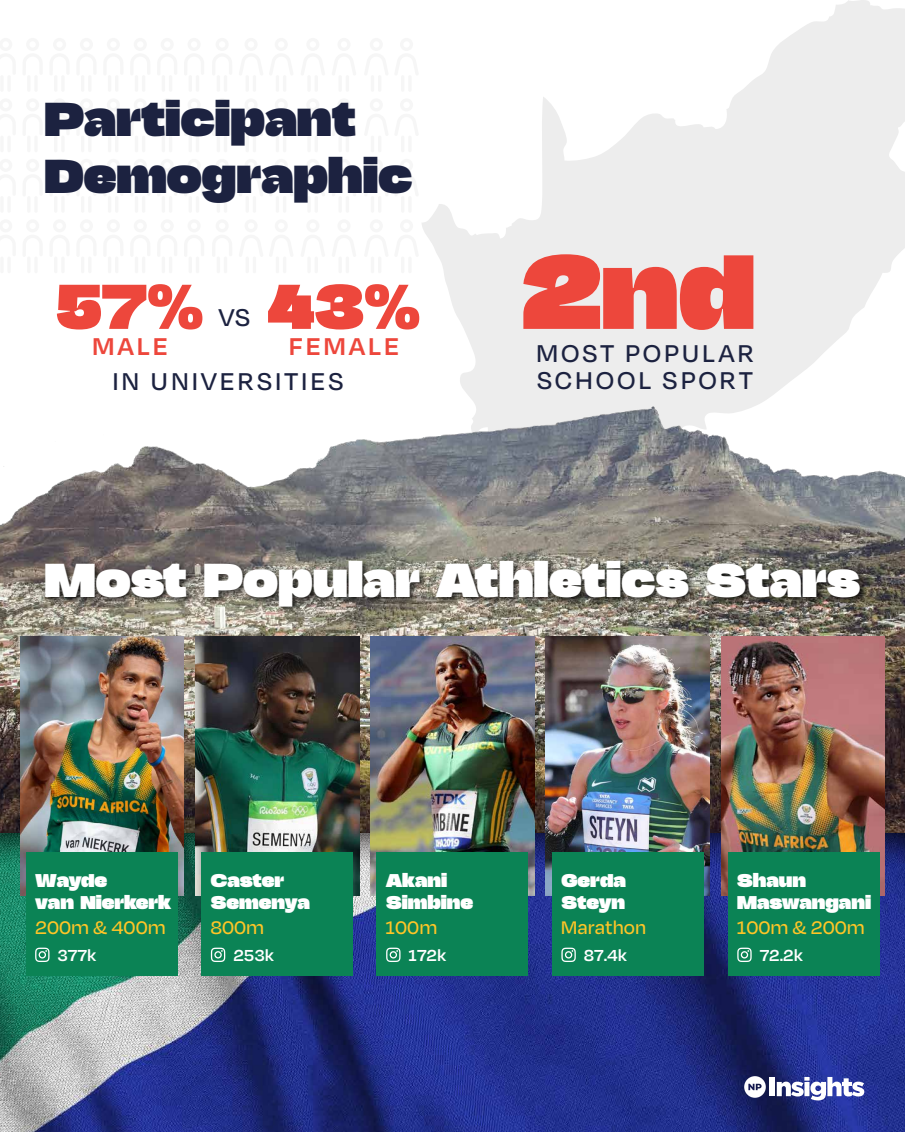
<style>
.page{position:relative;width:905px;height:1132px;background:#fff}
.page>*{position:absolute;margin:0;border:0;box-sizing:border-box;transform-origin:0 0}
.t1{font:63px "Constructio Grotesk";color:#ed473c}
.t2{font:47.25px "Constructio Grotesk";color:#fff}
.t3{font:47.25px/56.7px "Constructio Grotesk";color:#1c2240}
.t4{font:500 28px "Degular";letter-spacing:.1em;color:#1c2240}
.t5{font:600 28px "Degular";letter-spacing:.1em;color:#ed473c}
.t6{font:500 21px "Degular";color:#ffc527}
.t7{font:18.38px/21.9px "Constructio Grotesk";color:#fff}
.t8{font:600 18.38px "Degular";color:#fff}
.s1{font-size:105px}
</style>
<div class="page">
<img style="left:0;top:868px;width:905px;height:263px">
<svg style="left:0;top:832px;width:905px;height:36px"></svg>
<div style="left:770px;top:1077px;width:5px;height:19px;background:#fff"></div>
<svg style="left:777px;top:1076px;width:87px;height:24px"></svg>
<svg style="left:744px;top:1076px;width:22px;height:21px"></svg>
<svg style="left:542px;top:0;width:363px;height:183px;fill:#ededed"></svg>
<img style="left:0;top:183px;width:905px;height:649px">
<img style="left:39px;top:551px;width:832px;height:66px">
<img style="left:20px;top:636px;width:164px;height:259px">
<img style="left:195px;top:636px;width:164px;height:259px">
<img style="left:370px;top:636px;width:164px;height:259px">
<img style="left:546px;top:636px;width:163px;height:259px">
<img style="left:721px;top:636px;width:164px;height:259px">
<div style="left:26px;top:852px;width:152px;height:124px;background:#0b8355"></div>
<div style="left:201px;top:852px;width:152px;height:124px;background:#0b8355"></div>
<div style="left:376px;top:852px;width:152px;height:124px;background:#0b8355"></div>
<div style="left:552px;top:852px;width:151px;height:124px;background:#0b8355"></div>
<div style="left:728px;top:852px;width:151px;height:124px;background:#0b8355"></div>
<svg style="left:35px;top:947px;width:15px;height:15px"></svg>
<svg style="left:211px;top:947px;width:14px;height:15px"></svg>
<svg style="left:386px;top:947px;width:14px;height:15px"></svg>
<svg style="left:561px;top:947px;width:15px;height:15px"></svg>
<svg style="left:737px;top:947px;width:14px;height:15px"></svg>
<svg style="left:103px;top:219px;width:20px;height:54px"></svg>
<svg style="left:130px;top:219px;width:20px;height:54px"></svg>
<svg style="left:49px;top:219px;width:21px;height:54px"></svg>
<svg style="left:76px;top:219px;width:21px;height:54px"></svg>
<svg style="left:0;top:219px;width:16px;height:54px"></svg>
<svg style="left:23px;top:219px;width:20px;height:54px"></svg>
<svg style="left:157px;top:219px;width:20px;height:54px"></svg>
<svg style="left:184px;top:219px;width:20px;height:54px"></svg>
<svg style="left:212px;top:219px;width:20px;height:54px"></svg>
<hr style="left:246px;top:256px;width:3px;height:17px;background:#f6f6f6;border-radius:2px">
<hr style="left:253px;top:256px;width:3px;height:17px;background:#f6f6f6;border-radius:2px">
<svg style="left:239px;top:219px;width:24px;height:38px"></svg>
<hr style="left:276px;top:256px;width:3px;height:17px;background:#f6f6f6;border-radius:2px">
<hr style="left:283px;top:256px;width:3px;height:17px;background:#f6f6f6;border-radius:2px">
<svg style="left:269px;top:219px;width:25px;height:38px"></svg>
<hr style="left:307px;top:256px;width:4px;height:17px;background:#f6f6f6;border-radius:2px">
<hr style="left:314px;top:256px;width:4px;height:17px;background:#f6f6f6;border-radius:2px">
<svg style="left:300px;top:219px;width:25px;height:38px"></svg>
<hr style="left:338px;top:256px;width:4px;height:17px;background:#f6f6f6;border-radius:2px">
<hr style="left:346px;top:256px;width:3px;height:17px;background:#f6f6f6;border-radius:2px">
<svg style="left:332px;top:219px;width:24px;height:38px"></svg>
<hr style="left:371px;top:256px;width:3px;height:17px;background:#f6f6f6;border-radius:2px">
<hr style="left:378px;top:256px;width:3px;height:17px;background:#f6f6f6;border-radius:2px">
<hr style="left:401px;top:256px;width:3px;height:17px;background:#f6f6f6;border-radius:2px">
<hr style="left:408px;top:256px;width:3px;height:17px;background:#f6f6f6;border-radius:2px">
<svg style="left:364px;top:219px;width:55px;height:38px"></svg>
<svg style="left:103px;top:183px;width:20px;height:30px"></svg>
<svg style="left:130px;top:183px;width:20px;height:30px"></svg>
<svg style="left:49px;top:183px;width:21px;height:30px"></svg>
<svg style="left:76px;top:183px;width:21px;height:30px"></svg>
<svg style="left:0;top:183px;width:16px;height:30px"></svg>
<svg style="left:23px;top:183px;width:20px;height:30px"></svg>
<svg style="left:157px;top:183px;width:20px;height:30px"></svg>
<svg style="left:184px;top:183px;width:20px;height:30px"></svg>
<svg style="left:212px;top:183px;width:20px;height:30px"></svg>
<hr style="left:246px;top:196px;width:3px;height:17px;background:#f6f6f6;border-radius:2px">
<hr style="left:253px;top:196px;width:3px;height:17px;background:#f6f6f6;border-radius:2px">
<svg style="left:239px;top:183px;width:24px;height:13px"></svg>
<hr style="left:276px;top:196px;width:3px;height:17px;background:#f6f6f6;border-radius:2px">
<hr style="left:283px;top:196px;width:3px;height:17px;background:#f6f6f6;border-radius:2px">
<svg style="left:269px;top:183px;width:25px;height:13px"></svg>
<hr style="left:307px;top:196px;width:4px;height:17px;background:#f6f6f6;border-radius:2px">
<hr style="left:314px;top:196px;width:4px;height:17px;background:#f6f6f6;border-radius:2px">
<svg style="left:300px;top:183px;width:25px;height:13px"></svg>
<hr style="left:338px;top:196px;width:4px;height:17px;background:#f6f6f6;border-radius:2px">
<hr style="left:346px;top:196px;width:3px;height:17px;background:#f6f6f6;border-radius:2px">
<svg style="left:332px;top:183px;width:24px;height:13px"></svg>
<hr style="left:371px;top:196px;width:3px;height:17px;background:#f6f6f6;border-radius:2px">
<hr style="left:378px;top:196px;width:3px;height:17px;background:#f6f6f6;border-radius:2px">
<hr style="left:401px;top:196px;width:3px;height:17px;background:#f6f6f6;border-radius:2px">
<hr style="left:408px;top:196px;width:3px;height:17px;background:#f6f6f6;border-radius:2px">
<svg style="left:364px;top:183px;width:55px;height:13px"></svg>
<hr style="left:246px;top:136px;width:3px;height:16px;background:#f6f6f6;border-radius:2px">
<hr style="left:253px;top:136px;width:3px;height:16px;background:#f6f6f6;border-radius:2px">
<hr style="left:276px;top:136px;width:3px;height:16px;background:#f6f6f6;border-radius:2px">
<hr style="left:283px;top:136px;width:3px;height:16px;background:#f6f6f6;border-radius:2px">
<hr style="left:307px;top:136px;width:4px;height:16px;background:#f6f6f6;border-radius:2px">
<hr style="left:314px;top:136px;width:4px;height:16px;background:#f6f6f6;border-radius:2px">
<hr style="left:338px;top:136px;width:4px;height:16px;background:#f6f6f6;border-radius:2px">
<hr style="left:346px;top:136px;width:3px;height:16px;background:#f6f6f6;border-radius:2px">
<hr style="left:371px;top:136px;width:3px;height:16px;background:#f6f6f6;border-radius:2px">
<hr style="left:378px;top:136px;width:3px;height:16px;background:#f6f6f6;border-radius:2px">
<hr style="left:401px;top:136px;width:3px;height:16px;background:#f6f6f6;border-radius:2px">
<hr style="left:408px;top:136px;width:3px;height:16px;background:#f6f6f6;border-radius:2px">
<hr style="left:246px;top:75px;width:3px;height:17px;background:#f6f6f6;border-radius:2px">
<hr style="left:253px;top:75px;width:3px;height:17px;background:#f6f6f6;border-radius:2px">
<hr style="left:276px;top:75px;width:3px;height:17px;background:#f6f6f6;border-radius:2px">
<hr style="left:283px;top:75px;width:3px;height:17px;background:#f6f6f6;border-radius:2px">
<hr style="left:307px;top:75px;width:4px;height:17px;background:#f6f6f6;border-radius:2px">
<hr style="left:314px;top:75px;width:4px;height:17px;background:#f6f6f6;border-radius:2px">
<hr style="left:338px;top:75px;width:4px;height:17px;background:#f6f6f6;border-radius:2px">
<hr style="left:346px;top:75px;width:3px;height:17px;background:#f6f6f6;border-radius:2px">
<hr style="left:371px;top:75px;width:3px;height:17px;background:#f6f6f6;border-radius:2px">
<hr style="left:378px;top:75px;width:3px;height:17px;background:#f6f6f6;border-radius:2px">
<hr style="left:401px;top:75px;width:3px;height:17px;background:#f6f6f6;border-radius:2px">
<hr style="left:408px;top:75px;width:3px;height:17px;background:#f6f6f6;border-radius:2px">
<h2 class="t3" style="left:45px;top:88px;width:369px">Participant<br>Demographic</h2>
<h1 class="t1" style="left:56px;top:263px;width:701px">57% 43% <span class="s1">2nd</span></h1>
<h3 class="t4" style="left:536px;top:337px;width:219px">MOST POPULAR</h3>
<h3 class="t4" style="left:112px;top:364px;width:233px">IN UNIVERSITIES</h3>
<h3 class="t4" style="left:537px;top:363px;width:218px">SCHOOL SPORT</h3>
<h3 class="t4" style="left:219px;top:300px;width:33px">VS</h3>
<h3 class="t5" style="left:92px;top:328px;width:77px">MALE</h3>
<h3 class="t5" style="left:289px;top:328px;width:112px">FEMALE</h3>
<h2 class="t2" style="left:45px;top:548px;width:817px">Most Popular Athletics Stars</h2>
<p class="t7" style="left:36px;top:868px;width:137px">Wayde<br>van Nierkerk</p>
<p class="t6" style="left:35px;top:914px;width:132px">200m &amp; 400m</p>
<p class="t8" style="left:58px;top:943px;width:40px">377k</p>
<p class="t7" style="left:211px;top:868px;width:100px">Caster<br>Semenya</p>
<p class="t6" style="left:210px;top:914px;width:55px">800m</p>
<p class="t7" style="left:386px;top:868px;width:89px">Akani<br>Simbine</p>
<p class="t6" style="left:386px;top:914px;width:53px">100m</p>
<p class="t7" style="left:561px;top:868px;width:66px">Gerda<br>Steyn</p>
<p class="t6" style="left:561px;top:914px;width:87px">Marathon</p>
<p class="t7" style="left:737px;top:868px;width:135px">Shaun<br>Maswangani</p>
<p class="t6" style="left:737px;top:914px;width:130px">100m &amp; 200m</p>
<p class="t8" style="left:233px;top:943px;width:42px">253k</p>
<p class="t8" style="left:409px;top:943px;width:39px">172k</p>
<p class="t8" style="left:584px;top:943px;width:45px">87.4k</p>
<p class="t8" style="left:760px;top:943px;width:44px">72.2k</p>
</div>
